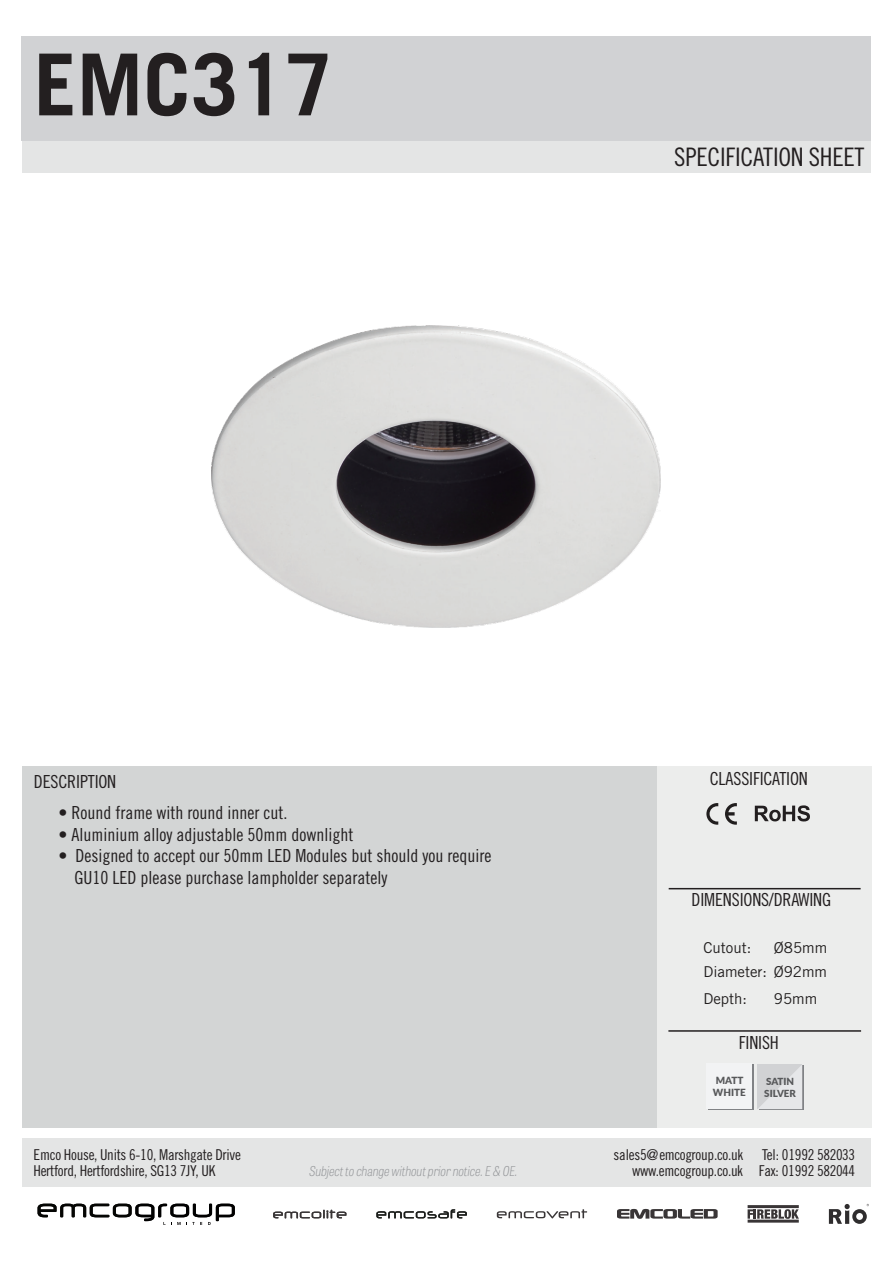
<style>
.page{position:relative;width:893px;height:1263px;background:#fff}
.page>*{position:absolute;margin:0;border:0;box-sizing:border-box;transform-origin:0 0}
.t1{font:700 85.5px "Trade Gothic LT Std";color:#231f20}
.t2{font:25.5px "Trade Gothic LT Std Cn 18";letter-spacing:-.01em;color:#231f20}
.t3{font:18px/21.6px "Trade Gothic LT Std Cn 18";color:#231f20}
.t4{font:15px/16.5px "Trade Gothic LT Std Cn 18";letter-spacing:-.02em;color:#231f20}
.t5{font:15px/24.8px "Trade Gothic LT Std";color:#211e1e}
.t6{font:italic 100 13.5px "Tablet Gothic Condensed";color:#939598}
.t7{font:900 9.9px/11.9px "Lato";color:#57585a}
.t8{font:900 9.75px/11.7px "Lato";color:#57585a}
</style>
<div class="page">
<div style="left:22px;top:767px;width:636px;height:361px;background:#d3d5d5"></div>
<div style="left:657px;top:767px;width:215px;height:361px;background:#ecedec"></div>
<div style="left:22px;top:141px;width:849px;height:32px;background:#e4e5e5"></div>
<div style="left:21px;top:36px;width:850px;height:105px;background:#d1d2d4"></div>
<img style="left:212px;top:326px;width:449px;height:301px">
<hr style="left:669px;top:888px;width:192px;height:1px;background:#231f20">
<hr style="left:668px;top:1030px;width:193px;height:2px;background:#231f20">
<div style="left:22px;top:1138px;width:849px;height:49px;background:#e4e5e5"></div>
<svg style="left:273px;top:1210px;width:73px;height:8px"></svg>
<svg style="left:376px;top:1209px;width:91px;height:9px"></svg>
<svg style="left:38px;top:1204px;width:197px;height:21px"></svg>
<svg style="left:617px;top:1209px;width:101px;height:10px"></svg>
<svg style="left:497px;top:1209px;width:90px;height:9px"></svg>
<svg style="left:748px;top:1209px;width:51px;height:10px"></svg>
<hr style="left:748px;top:1205px;width:51px;height:3px;background:#231f20">
<hr style="left:748px;top:1219px;width:51px;height:3px;background:#231f20">
<svg style="left:829px;top:1204px;width:40px;height:20px"></svg>
<svg style="left:706px;top:803px;width:12px;height:22px"></svg>
<svg style="left:725px;top:803px;width:12px;height:22px"></svg>
<svg style="left:755px;top:805px;width:55px;height:16px"></svg>
<svg style="left:752px;top:1064px;width:1px;height:45px"></svg>
<div style="left:707px;top:1063px;width:45px;height:45px;background:#f2f3f4"></div>
<div style="left:759px;top:1065px;width:44px;height:45px;background:#919396"></div>
<svg style="left:758px;top:1064px;width:44px;height:45px;background:#dbdcde"></svg>
<h1 class="t1" style="left:34px;top:32px;width:301px">EMC317</h1>
<h2 class="t2" style="left:674px;top:142px;width:192px">SPECIFICATION SHEET</h2>
<p class="t3" style="left:34px;top:770px;width:84px">DESCRIPTION</p>
<p class="t3" style="left:59px;top:802px;width:230px">• Round frame with round inner cut.</p>
<p class="t3" style="left:59px;top:823px;width:296px">• Aluminium alloy adjustable 50mm downlight</p>
<p class="t3" style="left:74px;top:845px;width:418px;text-indent:-16px">• Designed to accept our 50mm LED Modules but should you require<br>GU10 LED please purchase lampholder separately</p>
<p class="t3" style="left:710px;top:767px;width:100px">CLASSIFICATION</p>
<p class="t3" style="left:692px;top:889px;width:141px">DIMENSIONS/DRAWING</p>
<p class="t5" style="left:774px;top:935px;width:55px">Ø85mm</p>
<p class="t5" style="left:703px;top:935px;width:125px">Cutout:<br>Diameter: Ø92mm</p>
<p class="t5" style="left:703px;top:986px;width:45px">Depth:</p>
<p class="t5" style="left:774px;top:986px;width:45px">95mm</p>
<p class="t3" style="left:739px;top:1032px;width:42px">FINISH</p>
<p class="t7" style="left:713px;top:1074px;width:34px">MATT<br>WHITE</p>
<p class="t8" style="left:764px;top:1075px;width:33px">SATIN<br>SILVER</p>
<p class="t4" style="left:34px;top:1146px;width:209px">Emco House, Units 6-10, Marshgate Drive<br>Hertford, Hertfordshire, SG13 7JY, UK</p>
<p class="t4" style="left:614px;top:1146px;width:131px;text-align:right">sales5@emcogroup.co.uk www.emcogroup.co.uk</p>
<p class="t4" style="left:762px;top:1146px;width:94px">Tel: 01992 582033</p>
<p class="t6" style="left:309px;top:1162px;width:210px">Subject to change without prior notice. E &amp; OE.</p>
<p class="t4" style="left:759px;top:1162px;width:98px">Fax: 01992 582044</p>
</div>
